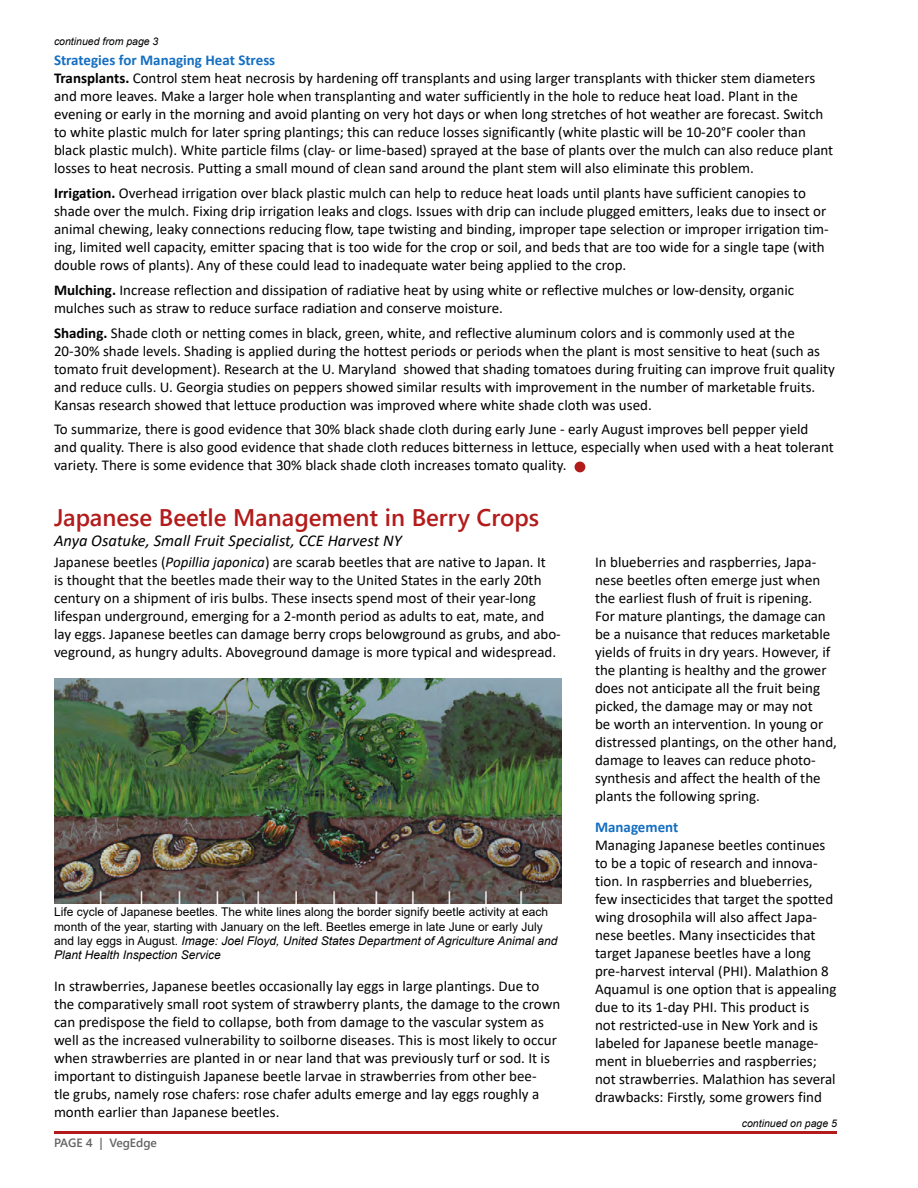
<style>
.page{position:relative;width:918px;height:1188px;background:#fff}
.page>*{position:absolute;margin:0;border:0;box-sizing:border-box;transform-origin:0 0}
.t1{font:24px "Webly Sleek UI Semibold";color:#b31b1b}
.t2{font:italic 16.5px "Calibri";color:#000}
.t3{font:15px/18px "Calibri";color:#000}
.t4{font:700 15px "Calibri";color:#146ec2}
.t5{font:12px/14.4px "Arial";color:#000}
.t6{font:12px "Webly Sleek UI Semibold";color:#636466}
.t7{font:italic 10.5px "Arial";color:#000}
.s1{font-weight:700;color:#146ec2}
.s2{font-weight:700}
.s3{font-style:italic}
</style>
<div class="page">
<div style="left:575px;top:462px;width:10px;height:10px;background:#b31b1b;border-radius:50%"></div>
<img style="left:54px;top:678px;width:507px;height:226px">
<hr style="left:54px;top:1131px;width:783px;height:3px;background:#b31b1b">
<p class="t7" style="left:54px;top:35px;width:106px">continued from page 3</p>
<p class="t3" style="left:54px;top:51px;width:781px"><span class="s1">Strategies for Managing Heat Stress<br></span><span class="s2">Transplants.</span> Control stem heat necrosis by hardening off transplants and using larger transplants with thicker stem diameters and more leaves. Make a larger hole when transplanting and water sufficiently in the hole to reduce heat load. Plant in the evening or early in the morning and avoid planting on very hot days or when long stretches of hot weather are forecast. Switch to white plastic mulch for later spring plantings; this can reduce losses significantly (white plastic will be 10-20°F cooler than black plastic mulch). White particle films (clay- or lime-based) sprayed at the base of plants over the mulch can also reduce plant losses to heat necrosis. Putting a small mound of clean sand around the plant stem will also eliminate this problem.</p>
<p class="t3" style="left:54px;top:184px;width:776px"><span class="s2">Irrigation.</span> Overhead irrigation over black plastic mulch can help to reduce heat loads until plants have sufficient canopies to shade over the mulch. Fixing drip irrigation leaks and clogs. Issues with drip can include plugged emitters, leaks due to insect or animal chewing, leaky connections reducing flow, tape twisting and binding, improper tape selection or improper irrigation tim&shy;ing, limited well capacity, emitter spacing that is too wide for the crop or soil, and beds that are too wide for a single tape (with double rows of plants). Any of these could lead to inadequate water being applied to the crop.</p>
<p class="t3" style="left:54px;top:280px;width:742px"><span class="s2">Mulching.</span> Increase reflection and dissipation of radiative heat by using white or reflective mulches or low-density, organic mulches such as straw to reduce surface radiation and conserve moisture.</p>
<p class="t3" style="left:54px;top:323px;width:782px"><span class="s2">Shading.</span> Shade cloth or netting comes in black, green, white, and reflective aluminum colors and is commonly used at the 20-30% shade levels. Shading is applied during the hottest periods or periods when the plant is most sensitive to heat (such as tomato fruit development). Research at the U. Maryland showed that shading tomatoes during fruiting can improve fruit quality and reduce culls. U. Georgia studies on peppers showed similar results with improvement in the number of marketable fruits.<br>Kansas research showed that lettuce production was improved where white shade cloth was used.</p>
<p class="t3" style="left:54px;top:420px;width:781px">To summarize, there is good evidence that 30% black shade cloth during early June - early August improves bell pepper yield and quality. There is also good evidence that shade cloth reduces bitterness in lettuce, especially when used with a heat tolerant variety. There is some evidence that 30% black shade cloth increases tomato quality.</p>
<h1 class="t1" style="left:54px;top:500px;width:487px">Japanese Beetle Management in Berry Crops</h1>
<p class="t2" style="left:54px;top:529px;width:349px">Anya Osatuke, Small Fruit Specialist, CCE Harvest NY</p>
<p class="t3" style="left:54px;top:553px;width:508px">Japanese beetles (<span class="s3">Popillia japonica</span>) are scarab beetles that are native to Japan. It<br>is thought that the beetles made their way to the United States in the early 20th century on a shipment of iris bulbs. These insects spend most of their year-long lifespan underground, emerging for a 2-month period as adults to eat, mate, and lay eggs. Japanese beetles can damage berry crops belowground as grubs, and abo&shy;veground, as hungry adults. Aboveground damage is more typical and widespread.</p>
<p class="t3" style="left:595px;top:553px;width:243px">In blueberries and raspberries, Japa&shy;nese beetles often emerge just when the earliest flush of fruit is ripening.<br>For mature plantings, the damage can be a nuisance that reduces marketable yields of fruits in dry years. However, if the planting is healthy and the grower does not anticipate all the fruit being picked, the damage may or may not<br>be worth an intervention. In young or distressed plantings, on the other hand, damage to leaves can reduce photo&shy;synthesis and affect the health of the plants the following spring.</p>
<p class="t4" style="left:595px;top:817px;width:85px">Management</p>
<p class="t3" style="left:595px;top:836px;width:243px">Managing Japanese beetles continues to be a topic of research and innova&shy;tion. In raspberries and blueberries, few insecticides that target the spotted wing drosophila will also affect Japa&shy;nese beetles. Many insecticides that target Japanese beetles have a long pre-harvest interval (PHI). Malathion 8<br>Aquamul is one option that is appealing due to its 1-day PHI. This product is<br>not restricted-use in New York and is labeled for Japanese beetle manage&shy;ment in blueberries and raspberries; not strawberries. Malathion has several drawbacks: Firstly, some growers find</p>
<p class="t7" style="left:742px;top:1116px;width:97px">continued on page 5</p>
<p class="t5" style="left:54px;top:905px;width:505px">Life cycle of Japanese beetles. The white lines along the border signify beetle activity at each month of the year, starting with January on the left. Beetles emerge in late June or early July and lay eggs in August. <span class="s3">Image: Joel Floyd, United States Department of Agriculture Animal and Plant Health Inspection Service</span></p>
<p class="t3" style="left:54px;top:977px;width:508px">In strawberries, Japanese beetles occasionally lay eggs in large plantings. Due to the comparatively small root system of strawberry plants, the damage to the crown can predispose the field to collapse, both from damage to the vascular system as well as the increased vulnerability to soilborne diseases. This is most likely to occur when strawberries are planted in or near land that was previously turf or sod. It is important to distinguish Japanese beetle larvae in strawberries from other bee-<br>tle grubs, namely rose chafers: rose chafer adults emerge and lay eggs roughly a month earlier than Japanese beetles.</p>
<p class="t6" style="left:54px;top:1134px;width:105px">PAGE 4 | VegEdge</p>
</div>
